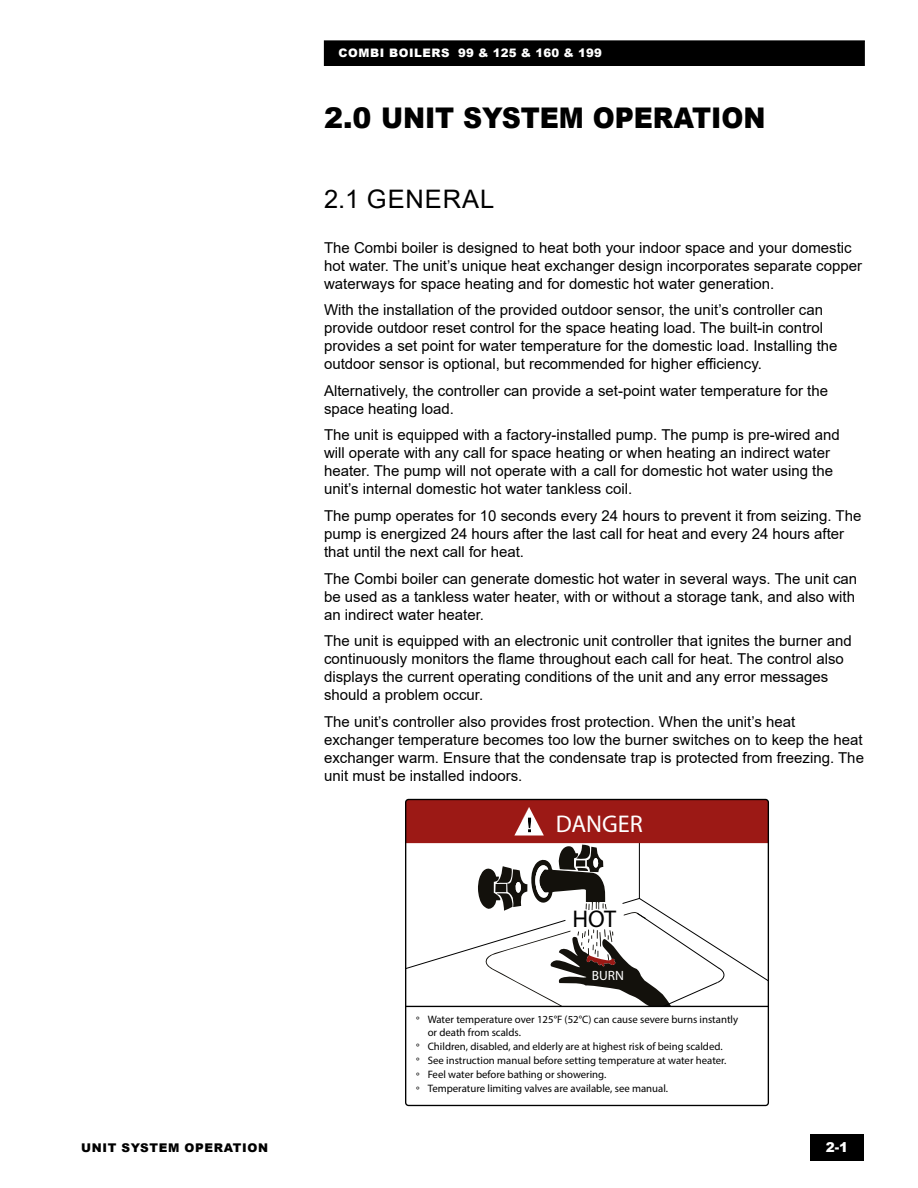
<style>
.page{position:relative;width:918px;height:1188px;background:#fff}
.page>*{position:absolute;margin:0;border:0;box-sizing:border-box;transform-origin:0 0}
.t1{font:900 28.5px "Arial";color:#000}
.t2{font:25.5px "Arial";letter-spacing:.035em;color:#000}
.t3{font:700 24.3px "Helvetica";color:#fff}
.t4{font:700 24.3px "Helvetica";color:#000}
.t5{font:15px/18px "Arial";color:#000}
.t6{font:700 13.5px "Helvetica";color:#fff}
.t7{font:900 13.5px "Arial";color:#fff}
.t8{font:900 12px "Arial";letter-spacing:.055em;color:#000}
.t9{font:900 11.7px "Arial";letter-spacing:.05em;color:#fff}
.t10{font:700 condensed 10.8px/14.1px "Helvetica";color:#000}
.s1{font-stretch:normal}
</style>
<div class="page">
<div style="left:810px;top:1134px;width:54px;height:27px;background:#000"></div>
<div style="left:324px;top:41px;width:540px;height:24px;background:#000"></div>
<div style="left:324px;top:40px;width:541px;height:26px;border:1px solid #000"></div>
<svg style="left:405px;top:800px;width:364px;height:207px"></svg>
<p class="t9" style="left:338px;top:45px;width:265px">COMBI BOILERS 99 &amp; 125 &amp; 160 &amp; 199</p>
<h1 class="t1" style="left:324px;top:98px;width:443px">2.0 UNIT SYSTEM OPERATION</h1>
<h2 class="t2" style="left:324px;top:181px;width:172px">2.1 GENERAL</h2>
<p class="t5" style="left:324px;top:238px;width:540px">The Combi boiler is designed to heat both your indoor space and your domestic hot water. The unit’s unique heat exchanger design incorporates separate copper waterways for space heating and for domestic hot water generation.</p>
<p class="t5" style="left:324px;top:301px;width:515px">With the installation of the provided outdoor sensor, the unit’s controller can provide outdoor reset control for the space heating load. The built-in control provides a set point for water temperature for the domestic load. Installing the outdoor sensor is optional, but recommended for higher efficiency.</p>
<p class="t5" style="left:324px;top:381px;width:506px">Alternatively, the controller can provide a set-point water temperature for the space heating load.</p>
<p class="t5" style="left:324px;top:426px;width:517px">The unit is equipped with a factory-installed pump. The pump is pre-wired and will operate with any call for space heating or when heating an indirect water heater. The pump will not operate with a call for domestic hot water using the unit’s internal domestic hot water tankless coil.</p>
<p class="t5" style="left:324px;top:507px;width:539px">The pump operates for 10 seconds every 24 hours to prevent it from seizing. The pump is energized 24 hours after the last call for heat and every 24 hours after that until the next call for heat.</p>
<p class="t5" style="left:324px;top:569px;width:535px">The Combi boiler can generate domestic hot water in several ways. The unit can be used as a tankless water heater, with or without a storage tank, and also with an indirect water heater.</p>
<p class="t5" style="left:324px;top:632px;width:529px">The unit is equipped with an electronic unit controller that ignites the burner and continuously monitors the flame throughout each call for heat. The control also displays the current operating conditions of the unit and any error messages should a problem occur.</p>
<p class="t5" style="left:324px;top:713px;width:542px">The unit’s controller also provides frost protection. When the unit’s heat exchanger temperature becomes too low the burner switches on to keep the heat exchanger warm. Ensure that the condensate trap is protected from freezing. The unit must be installed indoors.</p>
<h3 class="t3" style="left:556px;top:808px;width:89px">DANGER</h3>
<h3 class="t4" style="left:572px;top:904px;width:45px">HOT</h3>
<p class="t6" style="left:592px;top:967px;width:34px">BURN</p>
<p class="t10" style="left:428px;top:1013px;width:312px;line-height:12.8px;text-indent:-12px"><span class="s1">°</span> Water temperature over 125°F (52°C) can cause severe burns instantly or death from scalds.</p>
<p class="t10" style="left:416px;top:1039px;width:312px"><span class="s1">°</span> Children, disabled, and elderly are at highest risk of being scalded. <span class="s1">°</span> See instruction manual before setting temperature at water heater. <span class="s1">°</span> Feel water before bathing or showering.<br><span class="s1">°</span> Temperature limiting valves are available, see manual.</p>
<p class="t8" style="left:81px;top:1139px;width:188px">UNIT SYSTEM OPERATION</p>
<p class="t7" style="left:826px;top:1138px;width:24px">2-1</p>
</div>
